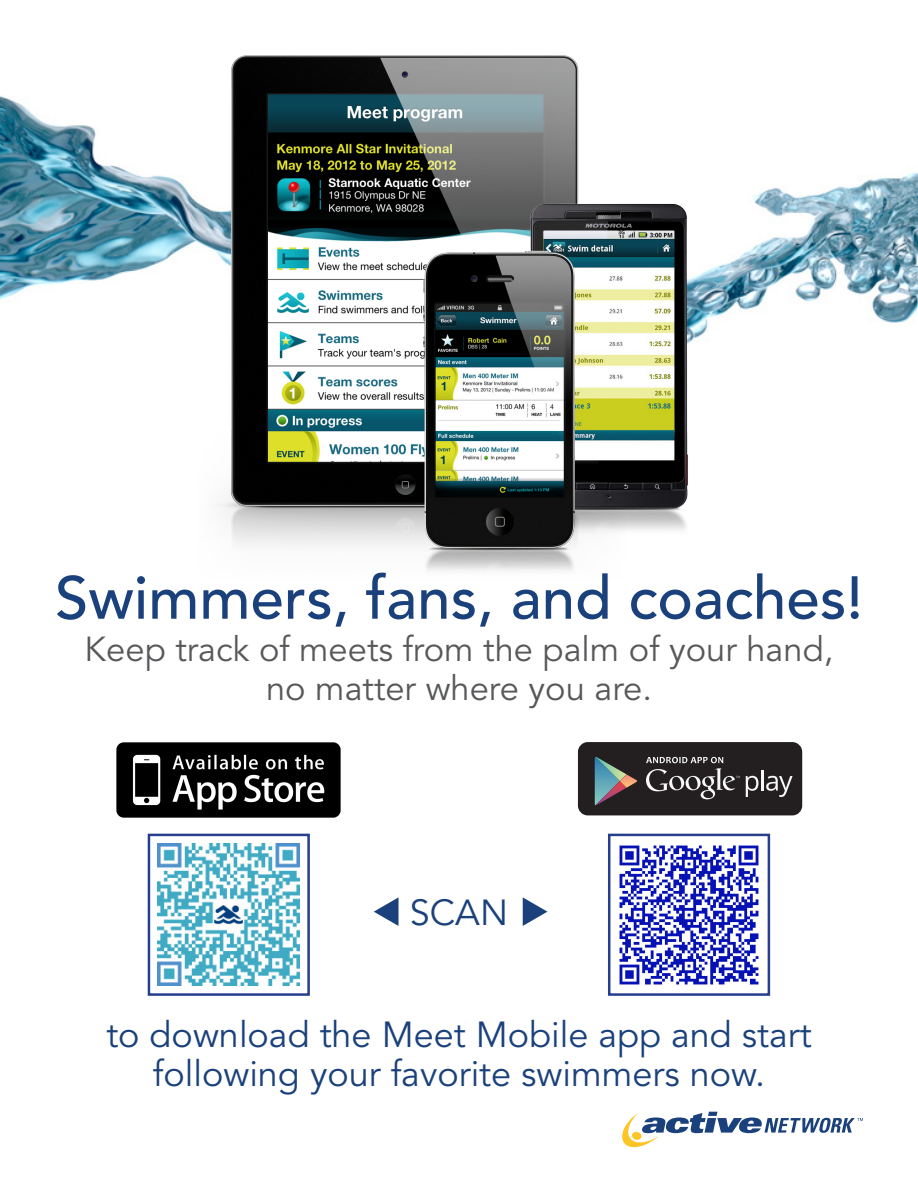
<style>
.page{position:relative;width:918px;height:1188px;background:#fff}
.page>*{position:absolute;margin:0;border:0;box-sizing:border-box;transform-origin:0 0}
.t1{font:500 60px "Avenir LT Std";color:#1a417c}
.t2{font:36px "Avenir LT Std";color:#1a417c}
.t3{font:34.5px "Avenir LT Std";color:#57585a}
</style>
<div class="page">
<img style="left:1px;top:96px;width:917px;height:239px">
<img style="left:199px;top:55px;width:427px;height:492px">
<img style="left:510px;top:198px;width:192px;height:341px">
<img style="left:400px;top:238px;width:193px;height:333px">
<div style="left:148px;top:834px;width:162px;height:162px;background:#fff;border:3px solid #253f8e"></div>
<img style="left:158px;top:844px;width:142px;height:142px">
<div style="left:608px;top:834px;width:162px;height:162px;background:#fff;border:3px solid #253f8e"></div>
<img style="left:619px;top:845px;width:140px;height:140px">
<svg style="left:622px;top:1112px;width:241px;height:35px"></svg>
<img style="left:117px;top:742px;width:224px;height:76px">
<div style="left:578px;top:742px;width:224px;height:73px;background:#231f20;border-radius:10px"></div>
<svg style="left:595px;top:757px;width:42px;height:48px"></svg>
<svg style="left:746px;top:776px;width:12px;height:21px"></svg>
<hr style="left:761px;top:770px;width:3px;height:20px;background:#f9f9f9">
<svg style="left:766px;top:776px;width:27px;height:21px"></svg>
<svg style="left:646px;top:757px;width:94px;height:42px"></svg>
<svg style="left:374px;top:897px;width:25px;height:29px"></svg>
<svg style="left:523px;top:897px;width:24px;height:29px"></svg>
<p class="t1" style="left:55px;top:563px;width:810px">Swimmers, fans, and coaches!</p>
<p class="t3" style="left:85px;top:629px;width:750px">Keep track of meets from the palm of your hand,</p>
<p class="t3" style="left:266px;top:668px;width:387px">no matter where you are.</p>
<p class="t2" style="left:410px;top:891px;width:100px">SCAN</p>
<p class="t2" style="left:106px;top:1014px;width:707px">to download the Meet Mobile app and start</p>
<p class="t2" style="left:153px;top:1053px;width:614px">following your favorite swimmers now.</p>
</div>
